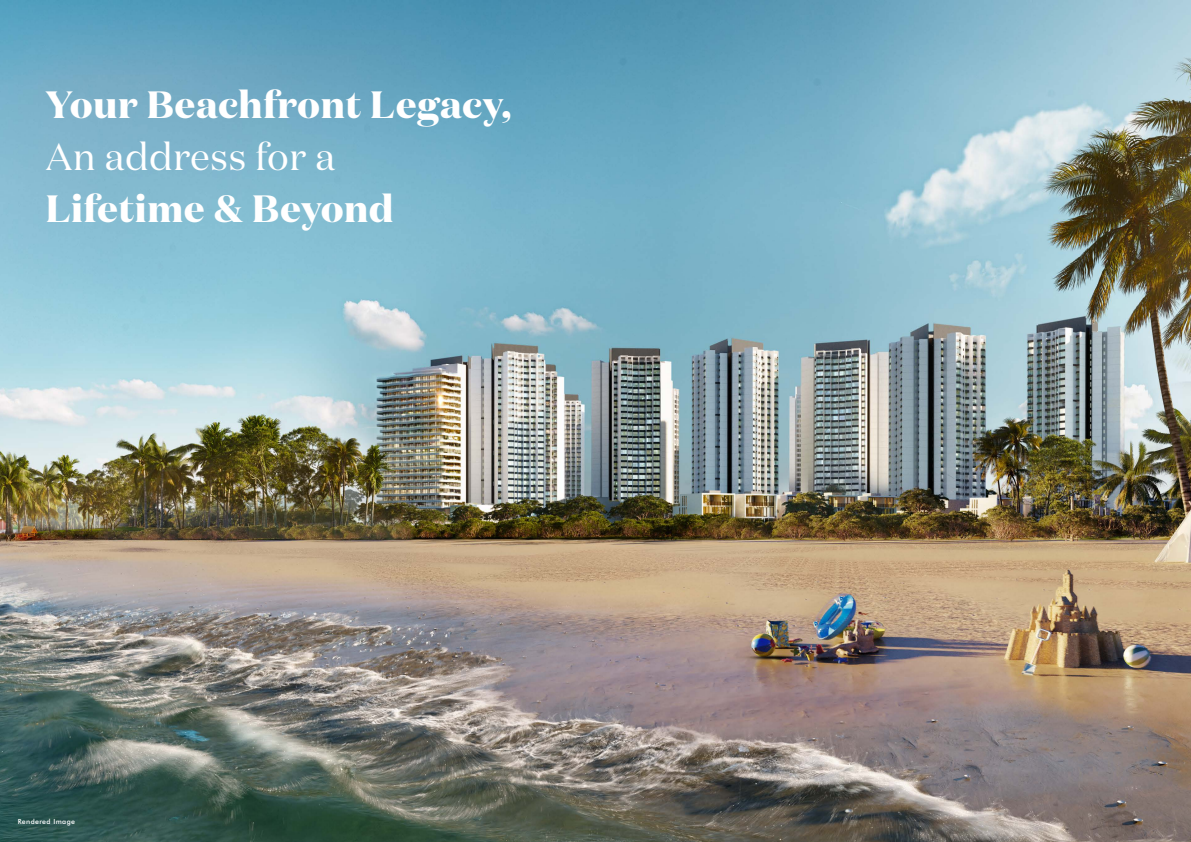
<style>
.page{position:relative;width:1191px;height:842px;background:#fff}
.page>*{position:absolute;margin:0;border:0;box-sizing:border-box;transform-origin:0 0}
.t1{font:700 38px "Domaine Display";letter-spacing:.02em;color:#fff}
.t2{font:38px "Domaine Display";letter-spacing:.02em;color:#fff}
.t3{font:500 7px "Futura BT";letter-spacing:.05em;color:#fff}
</style>
<div class="page">
<img style="left:0;top:0;width:1191px;height:842px">
<p class="t1" style="left:46px;top:80px;width:467px">Your Beachfront Legacy,</p>
<p class="t2" style="left:46px;top:133px;width:290px">An address for a</p>
<p class="t1" style="left:46px;top:184px;width:349px">Lifetime &amp; Beyond</p>
<p class="t3" style="left:18px;top:818px;width:59px">Rendered Image</p>
</div>
